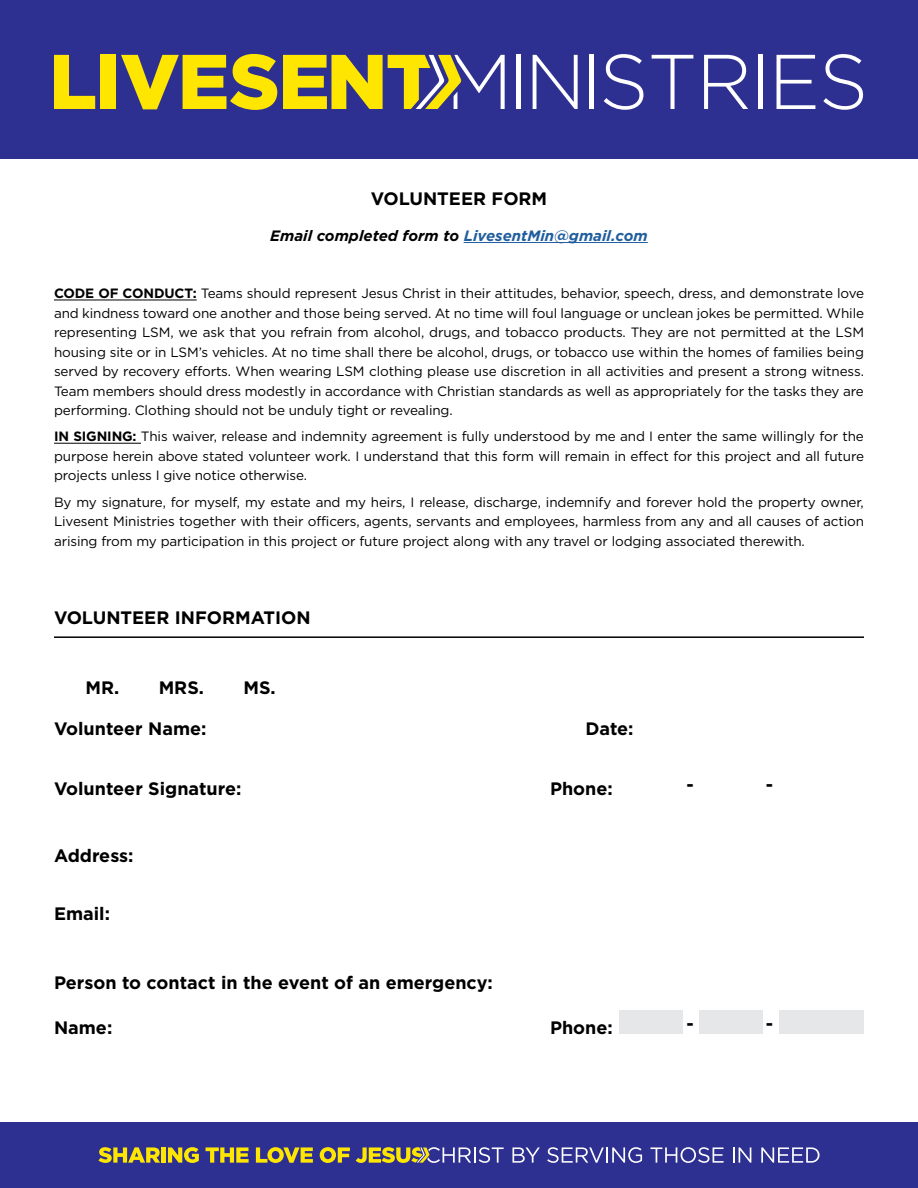
<style>
.page{position:relative;width:918px;height:1188px;background:#fff}
.page>*{position:absolute;margin:0;border:0;box-sizing:border-box;transform-origin:0 0}
.t1{font:700 18px "Gotham HTF";color:#000}
.t2{font:italic 700 15px "Gotham HTF";color:#215e9e}
.t3{font:13.5px/19.5px "Gotham HTF";letter-spacing:-.01em;color:#000;text-align:justify}
.s1{color:#000}
.s2{font-weight:700}
</style>
<div class="page">
<div style="left:0;top:0;width:918px;height:158px;background:#2e3091"></div>
<svg style="left:54px;top:55px;width:41px;height:54px"></svg>
<div style="left:100px;top:55px;width:15px;height:54px;background:#ffe600"></div>
<svg style="left:121px;top:54px;width:156px;height:56px"></svg>
<hr style="left:517px;top:55px;width:4px;height:54px;background:#fff">
<svg style="left:533px;top:55px;width:45px;height:54px"></svg>
<hr style="left:590px;top:55px;width:4px;height:54px;background:#fff">
<svg style="left:604px;top:54px;width:39px;height:56px"></svg>
<svg style="left:652px;top:55px;width:41px;height:54px"></svg>
<svg style="left:704px;top:55px;width:44px;height:54px"></svg>
<hr style="left:759px;top:55px;width:4px;height:54px;background:#fff">
<svg style="left:777px;top:55px;width:38px;height:54px"></svg>
<svg style="left:823px;top:54px;width:40px;height:56px"></svg>
<svg style="left:283px;top:55px;width:222px;height:54px"></svg>
<hr style="left:464px;top:242px;width:184px;height:1px;background:#215e9e">
<div style="left:0;top:1122px;width:918px;height:66px;background:#2e3091"></div>
<svg style="left:98px;top:1147px;width:62px;height:16px"></svg>
<div style="left:161px;top:1147px;width:5px;height:16px;background:#ffe600"></div>
<svg style="left:168px;top:1147px;width:31px;height:16px"></svg>
<svg style="left:206px;top:1147px;width:43px;height:16px"></svg>
<svg style="left:256px;top:1147px;width:57px;height:16px"></svg>
<svg style="left:320px;top:1147px;width:30px;height:16px"></svg>
<svg style="left:512px;top:1147px;width:28px;height:16px"></svg>
<svg style="left:547px;top:1147px;width:95px;height:16px"></svg>
<svg style="left:650px;top:1147px;width:74px;height:16px"></svg>
<svg style="left:733px;top:1147px;width:18px;height:16px"></svg>
<svg style="left:761px;top:1147px;width:59px;height:16px"></svg>
<svg style="left:356px;top:1147px;width:148px;height:16px"></svg>
<hr style="left:54px;top:300px;width:143px;height:1px;background:#000">
<hr style="left:54px;top:443px;width:87px;height:1px;background:#000">
<div style="left:619px;top:1010px;width:64px;height:24px;background:#e6e7e8"></div>
<div style="left:699px;top:1010px;width:64px;height:24px;background:#e6e7e8"></div>
<div style="left:779px;top:1010px;width:85px;height:24px;background:#e6e7e8"></div>
<hr style="left:54px;top:636px;width:810px;height:2px;background:#000">
<h1 class="t1" style="left:371px;top:188px;width:178px">VOLUNTEER FORM</h1>
<p class="t2" style="left:270px;top:227px;width:379px"><span class="s1">Email completed form to</span> LivesentMin@gmail.com</p>
<p class="t3" style="left:54px;top:283px;width:812px"><span class="s2">CODE OF CONDUCT:</span> Teams should represent Jesus Christ in their attitudes, behavior, speech, dress, and demonstrate love and kindness toward one another and those being served. At no time will foul language or unclean jokes be permitted. While representing LSM, we ask that you refrain from alcohol, drugs, and tobacco products. They are not permitted at the LSM housing site or in LSM’s vehicles. At no time shall there be alcohol, drugs, or tobacco use within the homes of families being served by recovery efforts. When wearing LSM clothing please use discretion in all activities and present a strong witness.<br>Team members should dress modestly in accordance with Christian standards as well as appropriately for the tasks they are performing. Clothing should not be unduly tight or revealing.</p>
<p class="t3" style="left:54px;top:427px;width:812px"><span class="s2">IN SIGNING:</span> This waiver, release and indemnity agreement is fully understood by me and I enter the same willingly for the purpose herein above stated volunteer work. I understand that this form will remain in effect for this project and all future projects unless I give notice otherwise.</p>
<p class="t3" style="left:54px;top:492px;width:812px">By my signature, for myself, my estate and my heirs, I release, discharge, indemnify and forever hold the property owner, Livesent Ministries together with their officers, agents, servants and employees, harmless from any and all causes of action arising from my participation in this project or future project along with any travel or lodging associated therewith.</p>
<h1 class="t1" style="left:54px;top:607px;width:258px">VOLUNTEER INFORMATION</h1>
<h1 class="t1" style="left:86px;top:678px;width:120px">MR. MRS.</h1>
<h1 class="t1" style="left:243px;top:678px;width:34px">MS.</h1>
<h1 class="t1" style="left:54px;top:718px;width:154px">Volunteer Name:</h1>
<h1 class="t1" style="left:585px;top:718px;width:50px">Date:</h1>
<h1 class="t1" style="left:54px;top:779px;width:189px">Volunteer Signature:</h1>
<h1 class="t1" style="left:766px;top:774px;width:9px">-</h1>
<h1 class="t1" style="left:550px;top:779px;width:64px">Phone:</h1>
<h1 class="t1" style="left:687px;top:774px;width:9px">-</h1>
<h1 class="t1" style="left:54px;top:845px;width:81px">Address:</h1>
<h1 class="t1" style="left:54px;top:903px;width:58px">Email:</h1>
<h1 class="t1" style="left:54px;top:972px;width:440px">Person to contact in the event of an emergency:</h1>
<h1 class="t1" style="left:54px;top:1018px;width:60px">Name:</h1>
<h1 class="t1" style="left:550px;top:1018px;width:64px">Phone:</h1>
<h1 class="t1" style="left:687px;top:1013px;width:9px">-</h1>
<h1 class="t1" style="left:766px;top:1013px;width:9px">-</h1>
</div>
